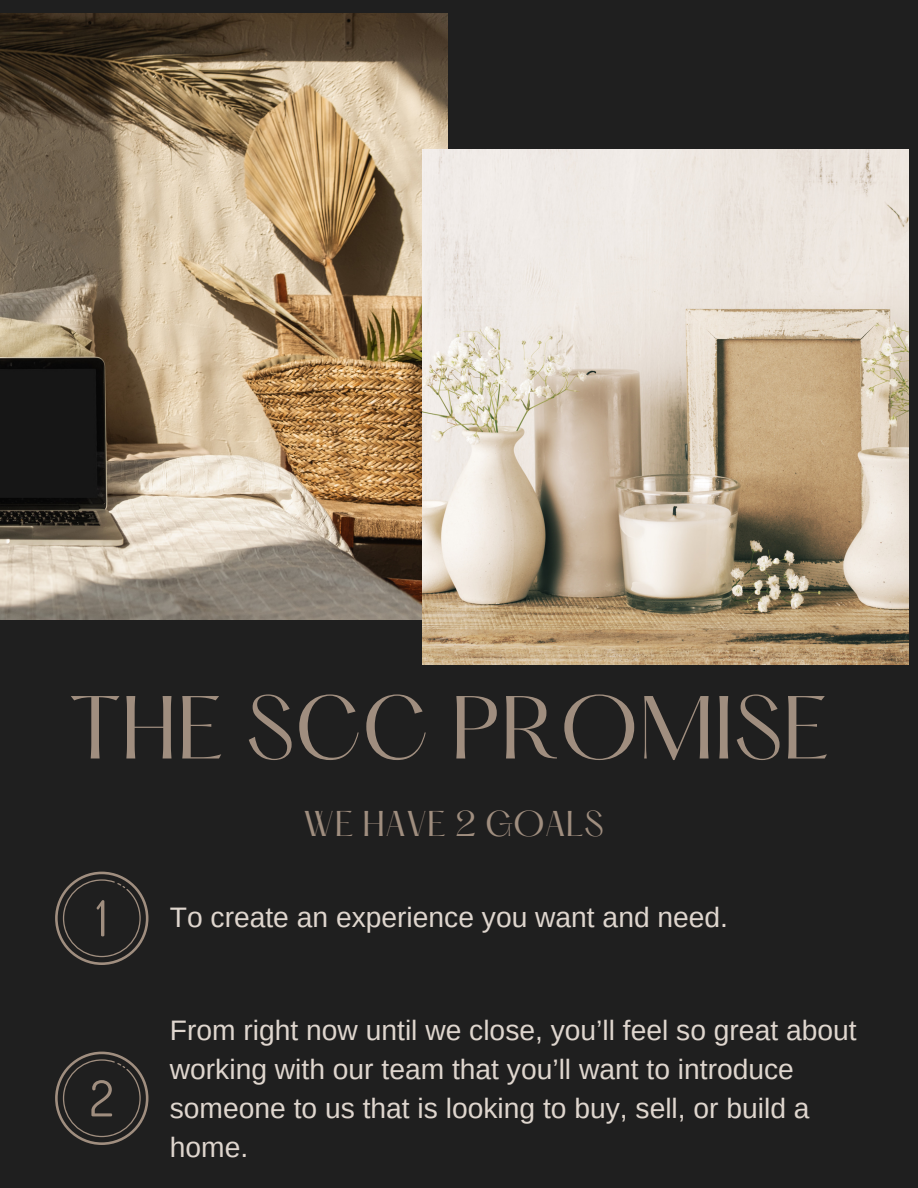
<style>
.page{position:relative;width:918px;height:1188px;background:#1f1f1f}
.page>*{position:absolute;margin:0;border:0;box-sizing:border-box;transform-origin:0 0}
.t1{font:78.15px "Hatton";color:#a08e7f}
.t2{font:31.35px "Hatton";color:#a08e7f}
.t3{font:28.2px/39.2px "Arimo";color:#dfd6ce}
</style>
<div class="page">
<img style="left:0;top:13px;width:448px;height:607px">
<img style="left:422px;top:149px;width:486px;height:516px">
<svg style="left:55px;top:1052px;width:93px;height:93px"></svg>
<svg style="left:55px;top:872px;width:93px;height:93px"></svg>
<h1 class="t1" style="left:69px;top:691px;width:762px">THE SCC PROMISE</h1>
<p class="t2" style="left:303px;top:809px;width:302px">WE HAVE 2 GOALS</p>
<p class="t3" style="left:170px;top:898px;width:560px">To create an experience you want and need.</p>
<p class="t3" style="left:170px;top:1010px;width:688px">From right now until we close, you’ll feel so great about working with our team that you’ll want to introduce someone to us that is looking to buy, sell, or build a home.</p>
</div>
